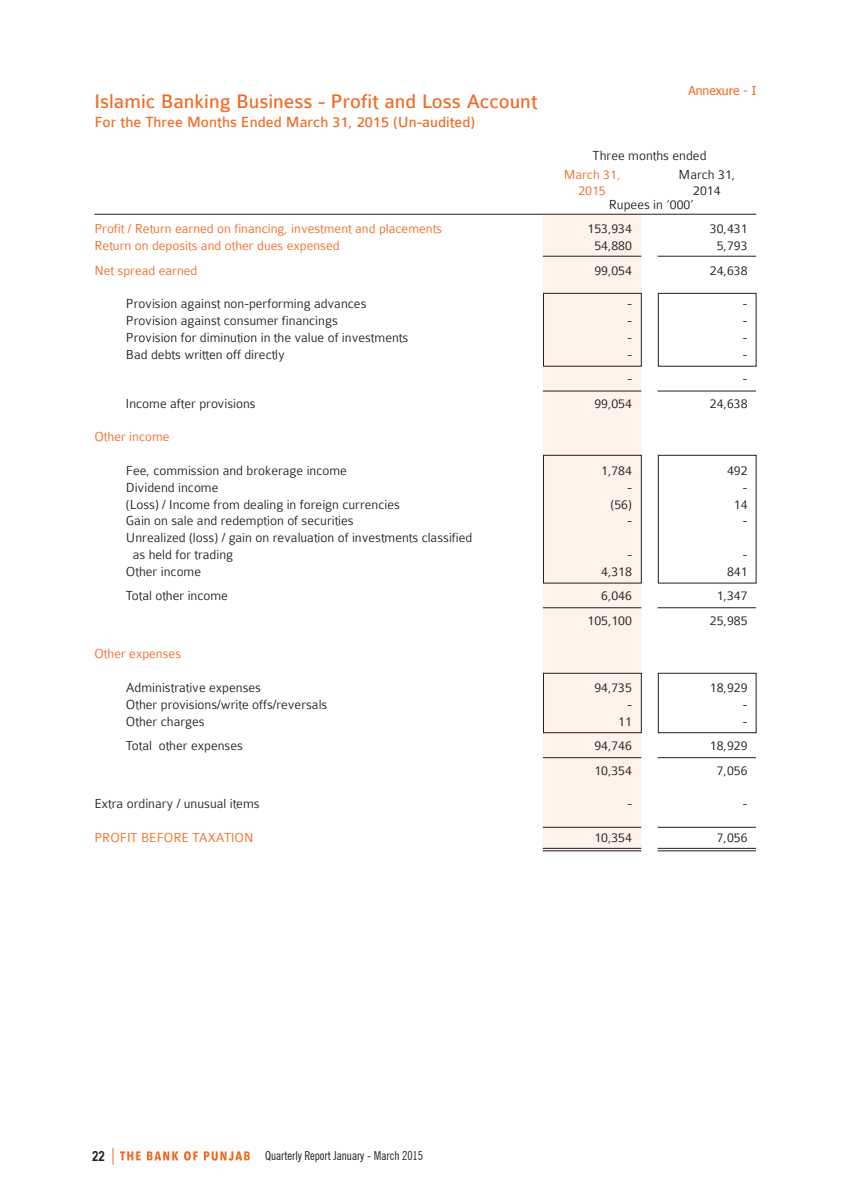
<style>
.page{position:relative;width:851px;height:1197px;background:#fff}
.page>*{position:absolute;margin:0;border:0;box-sizing:border-box;transform-origin:0 0}
.t1{font:21px "Colaborate";color:#f36a24}
.t2{font:15.75px "Colaborate";color:#f36a24}
.t3{font:300 14px/16.8px "Colaborate";color:#231f20}
.t4{font:300 14px/16.8px "Colaborate";color:#f36a24;text-align:center}
.t5{font:700 14px "Arial Narrow";color:#231f20}
.t6{font:condensed 12.25px "News Gothic BT";color:#231f20}
.t7{font:12.25px "Tahoma";color:#f36a24}
</style>
<div class="page">
<div style="left:543px;top:214px;width:98px;height:637px;background:#fef2ea"></div>
<hr style="left:543px;top:391px;width:98px;height:1px;background:#231f20">
<hr style="left:657px;top:391px;width:99px;height:1px;background:#231f20">
<hr style="left:543px;top:256px;width:98px;height:1px;background:#231f20">
<hr style="left:657px;top:256px;width:99px;height:1px;background:#231f20">
<hr style="left:543px;top:827px;width:98px;height:1px;background:#231f20">
<hr style="left:657px;top:827px;width:99px;height:1px;background:#231f20">
<hr style="left:543px;top:757px;width:98px;height:1px;background:#231f20">
<hr style="left:657px;top:757px;width:99px;height:1px;background:#231f20">
<hr style="left:543px;top:607px;width:98px;height:1px;background:#231f20">
<hr style="left:657px;top:607px;width:99px;height:1px;background:#231f20">
<hr style="left:543px;top:848px;width:98px;height:1px;background:#231f20">
<hr style="left:657px;top:848px;width:99px;height:1px;background:#231f20">
<hr style="left:543px;top:850px;width:98px;height:1px;background:#231f20">
<hr style="left:657px;top:850px;width:99px;height:1px;background:#231f20">
<hr style="left:94px;top:214px;width:662px;height:1px;background:#231f20">
<div style="left:543px;top:293px;width:98px;height:74px;border:1px solid #231f20"></div>
<div style="left:657px;top:293px;width:99px;height:74px;border:1px solid #231f20"></div>
<div style="left:543px;top:673px;width:98px;height:60px;border:1px solid #231f20"></div>
<div style="left:657px;top:673px;width:99px;height:60px;border:1px solid #231f20"></div>
<div style="left:543px;top:455px;width:98px;height:129px;border:1px solid #231f20"></div>
<div style="left:657px;top:455px;width:99px;height:129px;border:1px solid #231f20"></div>
<svg style="left:120px;top:1151px;width:21px;height:9px"></svg>
<svg style="left:147px;top:1151px;width:31px;height:9px"></svg>
<svg style="left:184px;top:1151px;width:14px;height:10px"></svg>
<svg style="left:204px;top:1151px;width:46px;height:10px"></svg>
<svg style="left:112px;top:1148px;width:1px;height:17px"></svg>
<h1 class="t1" style="left:94px;top:91px;width:444px">Islamic Banking Business - Profit and Loss Account</h1>
<p class="t2" style="left:94px;top:114px;width:382px">For the Three Months Ended March 31, 2015 (Un-audited)</p>
<p class="t7" style="left:688px;top:82px;width:69px">Annexure - I</p>
<p class="t3" style="left:592px;top:148px;width:115px">Three months ended</p>
<p class="t4" style="left:563px;top:166px;width:58px">March 31,<br>2015</p>
<p class="t3" style="left:608px;top:196px;width:87px">Rupees in ‘000’</p>
<p class="t3" style="left:678px;top:166px;width:58px;text-align:center">March 31,<br>2014</p>
<p class="t4" style="left:94px;top:221px;width:349px">Profit / Return earned on financing, investment and placements</p>
<p class="t3" style="left:587px;top:221px;width:46px">153,934</p>
<p class="t3" style="left:710px;top:221px;width:39px">30,431</p>
<p class="t4" style="left:94px;top:237px;width:247px">Return on deposits and other dues expensed</p>
<p class="t3" style="left:594px;top:237px;width:39px">54,880</p>
<p class="t3" style="left:716px;top:237px;width:32px">5,793</p>
<p class="t4" style="left:94px;top:262px;width:105px">Net spread earned</p>
<p class="t3" style="left:594px;top:262px;width:39px">99,054</p>
<p class="t3" style="left:710px;top:262px;width:39px">24,638</p>
<p class="t3" style="left:126px;top:296px;width:242px">Provision against non-performing advances</p>
<p class="t3" style="left:627px;top:296px;width:6px">-</p>
<p class="t3" style="left:743px;top:296px;width:6px">-</p>
<p class="t3" style="left:126px;top:312px;width:213px">Provision against consumer financings</p>
<p class="t3" style="left:627px;top:312px;width:6px">-</p>
<p class="t3" style="left:743px;top:312px;width:6px">-</p>
<p class="t3" style="left:126px;top:329px;width:284px">Provision for diminution in the value of investments</p>
<p class="t3" style="left:627px;top:329px;width:6px">-</p>
<p class="t3" style="left:743px;top:329px;width:6px">-</p>
<p class="t3" style="left:126px;top:346px;width:160px">Bad debts written off directly</p>
<p class="t3" style="left:627px;top:346px;width:6px">-</p>
<p class="t3" style="left:743px;top:346px;width:6px">-</p>
<p class="t3" style="left:627px;top:370px;width:6px">-</p>
<p class="t3" style="left:743px;top:370px;width:6px">-</p>
<p class="t3" style="left:126px;top:395px;width:131px">Income after provisions</p>
<p class="t3" style="left:594px;top:395px;width:39px">99,054</p>
<p class="t3" style="left:710px;top:395px;width:39px">24,638</p>
<p class="t4" style="left:94px;top:429px;width:77px">Other income</p>
<p class="t3" style="left:126px;top:462px;width:222px">Fee, commission and brokerage income</p>
<p class="t3" style="left:601px;top:462px;width:32px">1,784</p>
<p class="t3" style="left:727px;top:462px;width:22px">492</p>
<p class="t3" style="left:126px;top:479px;width:94px">Dividend income</p>
<p class="t3" style="left:627px;top:479px;width:6px">-</p>
<p class="t3" style="left:743px;top:479px;width:6px">-</p>
<p class="t3" style="left:126px;top:496px;width:275px">(Loss) / Income from dealing in foreign currencies</p>
<p class="t3" style="left:610px;top:496px;width:23px">(56)</p>
<p class="t3" style="left:733px;top:496px;width:15px">14</p>
<p class="t3" style="left:126px;top:513px;width:229px">Gain on sale and redemption of securities</p>
<p class="t3" style="left:627px;top:513px;width:6px">-</p>
<p class="t3" style="left:743px;top:513px;width:6px">-</p>
<p class="t3" style="left:133px;top:529px;width:341px;text-indent:-7px">Unrealized (loss) / gain on revaluation of investments classified as held for trading</p>
<p class="t3" style="left:627px;top:546px;width:6px">-</p>
<p class="t3" style="left:743px;top:546px;width:6px">-</p>
<p class="t3" style="left:126px;top:563px;width:77px">Other income</p>
<p class="t3" style="left:601px;top:563px;width:32px">4,318</p>
<p class="t3" style="left:727px;top:563px;width:22px">841</p>
<p class="t3" style="left:126px;top:587px;width:104px">Total other income</p>
<p class="t3" style="left:601px;top:587px;width:32px">6,046</p>
<p class="t3" style="left:716px;top:587px;width:32px">1,347</p>
<p class="t3" style="left:587px;top:612px;width:46px">105,100</p>
<p class="t3" style="left:710px;top:612px;width:39px">25,985</p>
<p class="t4" style="left:94px;top:646px;width:88px">Other expenses</p>
<p class="t3" style="left:126px;top:679px;width:137px">Administrative expenses</p>
<p class="t3" style="left:594px;top:679px;width:39px">94,735</p>
<p class="t3" style="left:710px;top:679px;width:39px">18,929</p>
<p class="t3" style="left:126px;top:696px;width:203px">Other provisions/write offs/reversals</p>
<p class="t3" style="left:627px;top:696px;width:6px">-</p>
<p class="t3" style="left:743px;top:696px;width:6px">-</p>
<p class="t3" style="left:126px;top:713px;width:80px">Other charges</p>
<p class="t3" style="left:618px;top:713px;width:15px">11</p>
<p class="t3" style="left:743px;top:713px;width:6px">-</p>
<p class="t3" style="left:126px;top:737px;width:118px">Total other expenses</p>
<p class="t3" style="left:594px;top:737px;width:39px">94,746</p>
<p class="t3" style="left:710px;top:737px;width:39px">18,929</p>
<p class="t3" style="left:594px;top:762px;width:39px">10,354</p>
<p class="t3" style="left:716px;top:762px;width:32px">7,056</p>
<p class="t3" style="left:94px;top:795px;width:167px">Extra ordinary / unusual items</p>
<p class="t3" style="left:627px;top:795px;width:6px">-</p>
<p class="t3" style="left:743px;top:795px;width:6px">-</p>
<p class="t4" style="left:94px;top:829px;width:161px">PROFIT BEFORE TAXATION</p>
<p class="t3" style="left:594px;top:829px;width:39px">10,354</p>
<p class="t3" style="left:716px;top:829px;width:32px">7,056</p>
<p class="t5" style="left:92px;top:1146px;width:14px">22</p>
<p class="t6" style="left:265px;top:1148px;width:159px">Quarterly Report January - March 2015</p>
</div>
